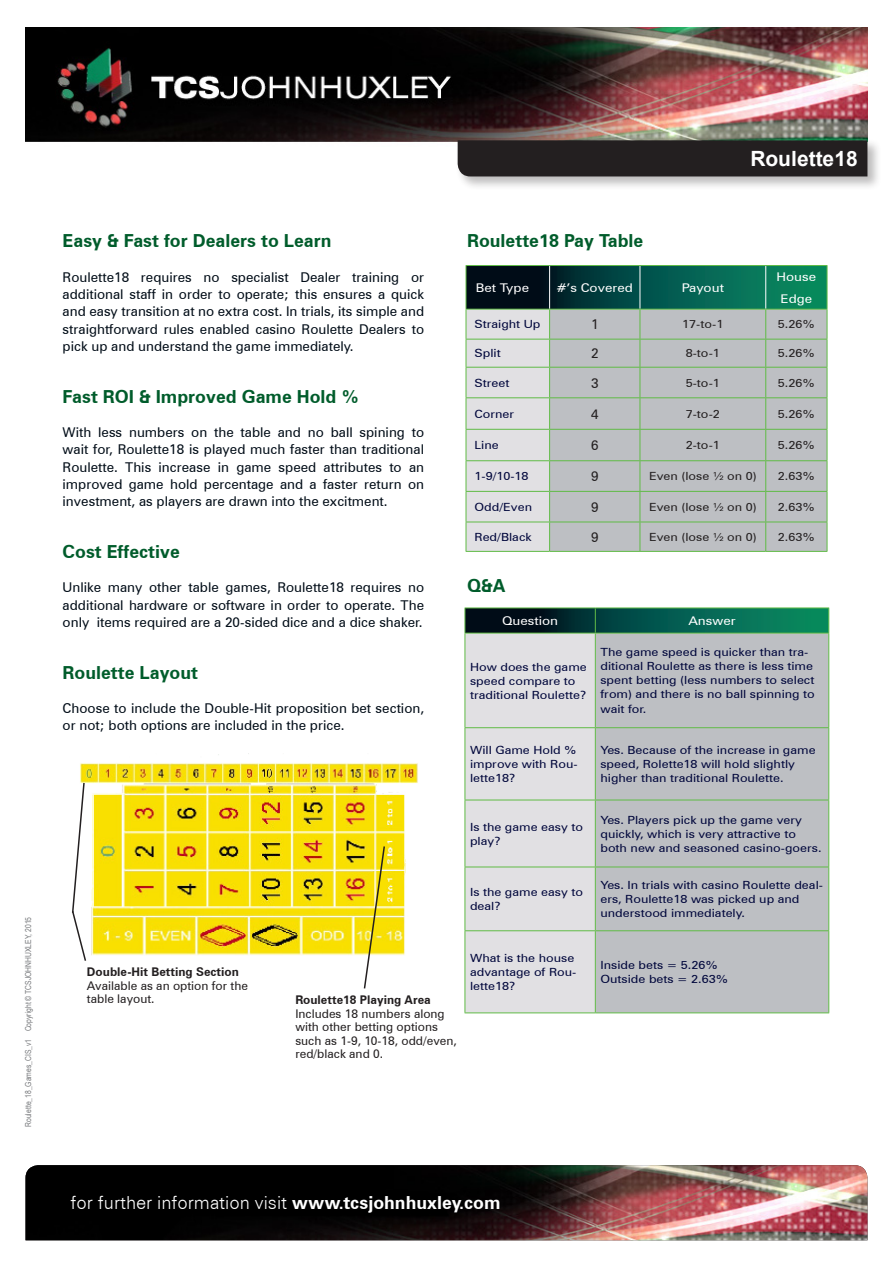
<style>
.page{position:relative;width:893px;height:1263px;background:#fff}
.page>*{position:absolute;margin:0;border:0;box-sizing:border-box;transform-origin:0 0}
.t1{font:700 21px "Arial";color:#fff}
.t2{font:700 18px "Zurich BT";color:#005c2b}
.t3{font:300 18px "Zurich BT";color:#fff}
.t4{font:13.5px/17.2px "Zurich BT";color:#000c17;text-align:justify}
.t5{font:13.5px "Zurich BT";color:#231f20}
.Feature_bullets_2{font:12px/13.5px "Zurich BT";color:#231f20}
.t6{font:12px/22.5px "Zurich BT";color:#fff;text-align:center;scale:1.12 1}
.Feature_bullets_2-2{font:700 12px "Zurich BT";color:#231f20}
.t7{font:11.25px/14px "Zurich BT";color:#00063b;scale:1.12 1}
.t8{font:11.25px "Zurich BT";color:#231f20;scale:1.12 1}
.Zone_Strapline__bott{font:8.25px "Arial Narrow";color:#76787b}
.s1{font-weight:700}
</style>
<div class="page">
<img style="left:26px;top:28px;width:841px;height:114px">
<div style="left:455px;top:138px;width:426px;height:52px;background:#231f20;opacity:.3"></div>
<div style="left:458px;top:140px;width:409px;height:36px;background:#231f20"></div>
<img style="left:26px;top:1165px;width:841px;height:75px">
<div style="left:466px;top:634px;width:129px;height:378px;background:#e1e0e3"></div>
<div style="left:596px;top:634px;width:232px;height:378px;background:#bdbfc3"></div>
<hr style="left:465px;top:633px;width:1px;height:94px;background:#60bb46">
<hr style="left:595px;top:633px;width:1px;height:94px;background:#60bb46">
<hr style="left:828px;top:633px;width:1px;height:94px;background:#60bb46">
<hr style="left:465px;top:727px;width:130px;height:1px;background:#60bb46">
<hr style="left:465px;top:728px;width:1px;height:72px;background:#60bb46">
<hr style="left:595px;top:727px;width:234px;height:1px;background:#60bb46">
<hr style="left:595px;top:728px;width:1px;height:72px;background:#60bb46">
<hr style="left:828px;top:728px;width:1px;height:72px;background:#60bb46">
<hr style="left:465px;top:800px;width:130px;height:1px;background:#60bb46">
<hr style="left:465px;top:800px;width:1px;height:67px;background:#60bb46">
<hr style="left:595px;top:800px;width:234px;height:1px;background:#60bb46">
<hr style="left:595px;top:800px;width:1px;height:67px;background:#60bb46">
<hr style="left:828px;top:800px;width:1px;height:67px;background:#60bb46">
<hr style="left:465px;top:867px;width:130px;height:1px;background:#60bb46">
<hr style="left:465px;top:867px;width:1px;height:63px;background:#60bb46">
<hr style="left:595px;top:867px;width:234px;height:1px;background:#60bb46">
<hr style="left:595px;top:867px;width:1px;height:63px;background:#60bb46">
<hr style="left:828px;top:867px;width:1px;height:63px;background:#60bb46">
<hr style="left:465px;top:930px;width:130px;height:1px;background:#60bb46">
<hr style="left:465px;top:931px;width:1px;height:81px;background:#60bb46">
<hr style="left:595px;top:930px;width:234px;height:1px;background:#60bb46">
<hr style="left:595px;top:931px;width:1px;height:81px;background:#60bb46">
<hr style="left:828px;top:931px;width:1px;height:81px;background:#60bb46">
<hr style="left:465px;top:1012px;width:130px;height:1px;background:#60bb46">
<hr style="left:595px;top:1012px;width:234px;height:1px;background:#60bb46">
<hr style="left:465px;top:633px;width:130px;height:1px;background:#60bb46">
<svg style="left:465px;top:608px;width:364px;height:25px;background:#064f40"></svg>
<hr style="left:595px;top:633px;width:234px;height:1px;background:#60bb46">
<img style="left:80px;top:753px;width:338px;height:203px">
<svg style="left:363px;top:845px;width:23px;height:144px"></svg>
<svg style="left:72px;top:781px;width:15px;height:180px"></svg>
<svg style="left:466px;top:265px;width:362px;height:286px;background:#a4b3b1"></svg>
<hr style="left:466px;top:551px;width:84px;height:1px;background:#60bb46">
<hr style="left:550px;top:551px;width:90px;height:1px;background:#60bb46">
<hr style="left:640px;top:551px;width:126px;height:1px;background:#60bb46">
<hr style="left:766px;top:551px;width:61px;height:1px;background:#60bb46">
<hr style="left:466px;top:265px;width:84px;height:1px;background:#60bb46">
<hr style="left:466px;top:266px;width:1px;height:43px;background:#60bb46">
<hr style="left:550px;top:265px;width:90px;height:1px;background:#60bb46">
<hr style="left:640px;top:265px;width:126px;height:1px;background:#60bb46">
<hr style="left:766px;top:265px;width:61px;height:1px;background:#60bb46">
<hr style="left:827px;top:266px;width:1px;height:43px;background:#60bb46">
<hr style="left:466px;top:309px;width:84px;height:1px;background:#60bb46">
<hr style="left:550px;top:309px;width:90px;height:1px;background:#60bb46">
<hr style="left:640px;top:309px;width:126px;height:1px;background:#60bb46">
<hr style="left:766px;top:309px;width:61px;height:1px;background:#60bb46">
<p class="Zone_Strapline__bott" style="left:24px;top:1127px;width:212px;rotate:-90deg">Roulette_18_Games_CIS_v1 Copyright © TCSJOHNHUXLEY, 2015</p>
<p class="t1" style="left:750px;top:145px;width:109px">Roulette18</p>
<p class="t2" style="left:63px;top:230px;width:270px">Easy &amp; Fast for Dealers to Learn</p>
<p class="t4" style="left:63px;top:268px;width:363px">Roulette18 requires no specialist Dealer training or additional staff in order to operate; this ensures a quick and easy transition at no extra cost. In trials, its simple and straightforward rules enabled casino Roulette Dealers to pick up and understand the game immediately.</p>
<p class="t2" style="left:63px;top:385px;width:298px">Fast ROI &amp; Improved Game Hold %</p>
<p class="t4" style="left:63px;top:424px;width:363px">With less numbers on the table and no ball spining to wait for, Roulette18 is played much faster than traditional Roulette. This increase in game speed attributes to an improved game hold percentage and a faster return on investment, as players are drawn into the excitment.</p>
<p class="t2" style="left:63px;top:540px;width:119px">Cost Effective</p>
<p class="t4" style="left:63px;top:579px;width:363px">Unlike many other table games, Roulette18 requires no additional hardware or software in order to operate. The only items required are a 20-sided dice and a dice shaker.</p>
<p class="t2" style="left:63px;top:661px;width:137px">Roulette Layout</p>
<p class="t4" style="left:63px;top:700px;width:363px">Choose to include the Double-Hit proposition bet section, or not; both options are included in the price.</p>
<p class="Feature_bullets_2-2" style="left:87px;top:964px;width:153px">Double-Hit Betting Section</p>
<p class="Feature_bullets_2" style="left:87px;top:978px;width:163px">Available as an option for the table layout.</p>
<p class="Feature_bullets_2-2" style="left:295px;top:993px;width:137px">Roulette18 Playing Area</p>
<p class="Feature_bullets_2" style="left:295px;top:1007px;width:163px">Includes 18 numbers along with other betting options such as 1-9, 10-18, odd/even, red/black and 0.</p>
<p class="t2" style="left:467px;top:230px;width:178px">Roulette18 Pay Table</p>
<p class="t6" style="left:476px;top:276px;width:49px">Bet Type</p>
<p class="t6" style="left:557px;top:276px;width:70px">#’s Covered</p>
<p class="t6" style="left:682px;top:276px;width:39px">Payout</p>
<p class="t6" style="left:777px;top:265px;width:37px">House<br>Edge</p>
<p class="t7" style="left:474px;top:317px;width:60px">Straight Up</p>
<p class="t5" style="left:591px;top:316px;width:9px">1</p>
<p class="t8" style="left:682px;top:318px;width:38px">17-to-1</p>
<p class="t8" style="left:778px;top:318px;width:34px">5.26%</p>
<p class="t7" style="left:474px;top:346px;width:25px">Split</p>
<p class="t5" style="left:591px;top:345px;width:9px">2</p>
<p class="t8" style="left:686px;top:347px;width:32px">8-to-1</p>
<p class="t8" style="left:778px;top:347px;width:34px">5.26%</p>
<p class="t7" style="left:474px;top:376px;width:33px">Street</p>
<p class="t5" style="left:591px;top:375px;width:9px">3</p>
<p class="t8" style="left:686px;top:376px;width:32px">5-to-1</p>
<p class="t8" style="left:778px;top:376px;width:34px">5.26%</p>
<p class="t7" style="left:474px;top:407px;width:37px">Corner</p>
<p class="t5" style="left:591px;top:406px;width:9px">4</p>
<p class="t8" style="left:686px;top:407px;width:32px">7-to-2</p>
<p class="t8" style="left:778px;top:407px;width:34px">5.26%</p>
<p class="t7" style="left:474px;top:438px;width:23px">Line</p>
<p class="t5" style="left:591px;top:437px;width:9px">6</p>
<p class="t8" style="left:686px;top:438px;width:32px">2-to-1</p>
<p class="t8" style="left:778px;top:438px;width:34px">5.26%</p>
<p class="t7" style="left:474px;top:469px;width:50px">1-9/10-18</p>
<p class="t5" style="left:591px;top:468px;width:9px">9</p>
<p class="t8" style="left:649px;top:469px;width:98px">Even (lose ½ on 0)</p>
<p class="t8" style="left:778px;top:469px;width:34px">2.63%</p>
<p class="t7" style="left:474px;top:500px;width:53px">Odd/Even</p>
<p class="t5" style="left:591px;top:499px;width:9px">9</p>
<p class="t8" style="left:649px;top:500px;width:98px">Even (lose ½ on 0)</p>
<p class="t8" style="left:778px;top:500px;width:34px">2.63%</p>
<p class="t7" style="left:474px;top:530px;width:53px">Red/Black</p>
<p class="t5" style="left:591px;top:529px;width:9px">9</p>
<p class="t8" style="left:649px;top:530px;width:98px">Even (lose ½ on 0)</p>
<p class="t8" style="left:778px;top:530px;width:34px">2.63%</p>
<p class="t2" style="left:467px;top:575px;width:40px">Q&amp;A</p>
<p class="t6" style="left:502px;top:609px;width:52px">Question</p>
<p class="t6" style="left:688px;top:609px;width:44px">Answer</p>
<p class="t7" style="left:470px;top:660px;width:106px">How does the game speed compare to traditional Roulette?</p>
<p class="t7" style="left:600px;top:645px;width:193px">The game speed is quicker than tra&shy;ditional Roulette as there is less time spent betting (less numbers to select from) and there is no ball spinning to</p>
<p class="t7" style="left:600px;top:702px;width:43px">wait for.</p>
<p class="t7" style="left:470px;top:743px;width:98px;text-align:justify">Will Game Hold % improve with Rou&shy;lette18?</p>
<p class="t7" style="left:600px;top:743px;width:194px">Yes. Because of the increase in game speed, Rolette18 will hold slightly higher than traditional Roulette.</p>
<p class="t7" style="left:470px;top:820px;width:102px">Is the game easy to play?</p>
<p class="t7" style="left:600px;top:813px;width:199px">Yes. Players pick up the game very quickly, which is very attractive to both new and seasoned casino-goers.</p>
<p class="t7" style="left:470px;top:885px;width:102px">Is the game easy to deal?</p>
<p class="t7" style="left:600px;top:878px;width:200px">Yes. In trials with casino Roulette deal&shy;ers, Roulette18 was picked up and understood immediately.</p>
<p class="t7" style="left:470px;top:951px;width:96px">What is the house advantage of Rou&shy;lette18?</p>
<p class="t7" style="left:600px;top:958px;width:106px">Inside bets = 5.26%</p>
<p class="t7" style="left:600px;top:972px;width:116px">Outside bets = 2.63%</p>
<p class="t3" style="left:71px;top:1191px;width:431px">for further information visit <span class="s1">www.tcsjohnhuxley.com</span></p>
</div>
